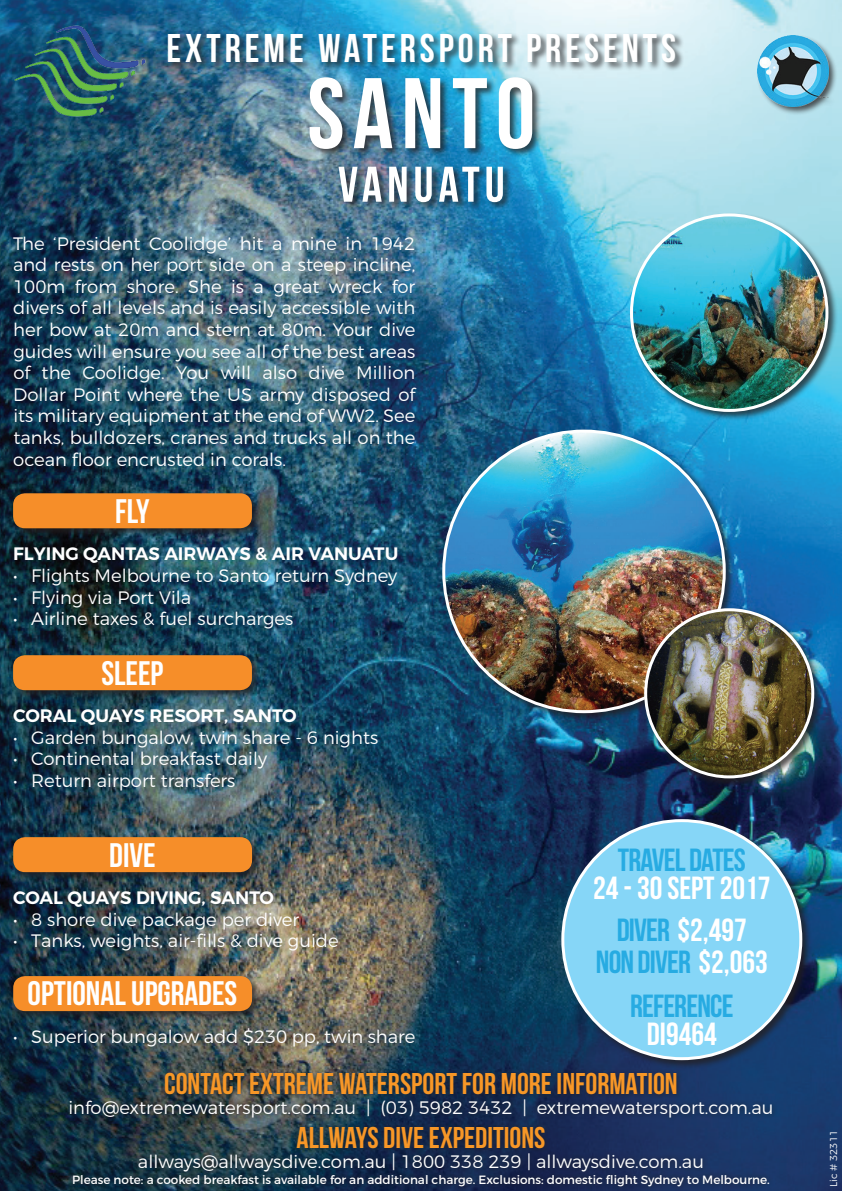
<style>
.page{position:relative;width:842px;height:1191px;background:#fff}
.page>*{position:absolute;margin:0;border:0;box-sizing:border-box;transform-origin:0 0}
.t1{font:100px "Bebas Neue";letter-spacing:.08em;color:#fff}
.t2{font:50px "Bebas Neue";letter-spacing:.1em;color:#fff}
.t3{font:40px "Bebas Neue";letter-spacing:.1em;color:#fff}
.t4{font:34px "Bebas Neue";color:#fff}
.t5{font:32px/32.5px "Bebas Neue";letter-spacing:-.025em;color:#27abe2;text-align:center}
.t6{font:32px "Bebas Neue";color:#fff}
.t7{font:30px "Bebas Neue";color:#f79727}
.t8{font:300 18px/21.6px "Montserrat";color:#fff;text-align:justify}
.t9{font:600 18px "Montserrat";color:#fff}
.t10{font:12px "Montserrat";color:#fff}
.t11{font:300 10px "Montserrat";color:#fff}
.s1{color:#fff}
</style>
<div class="page">
<img style="left:0;top:0;width:842px;height:1191px">
<div style="left:560px;top:817px;width:251px;height:252px;background:#231f20;opacity:.75"></div>
<div style="left:563px;top:820px;width:238px;height:238px;background:#86d6f7;border-radius:50%"></div>
<div style="left:12px;top:653px;width:249px;height:46px;background:#231f20;opacity:.75"></div>
<div style="left:13px;top:655px;width:239px;height:35px;background:#f68e29;border-radius:12px"></div>
<div style="left:12px;top:835px;width:250px;height:46px;background:#231f20;opacity:.75"></div>
<div style="left:13px;top:837px;width:239px;height:35px;background:#f68e29;border-radius:12px"></div>
<div style="left:12px;top:492px;width:249px;height:46px;background:#231f20;opacity:.75"></div>
<div style="left:13px;top:493px;width:239px;height:35px;background:#f68e29;border-radius:12px"></div>
<div style="left:12px;top:974px;width:250px;height:46px;background:#231f20;opacity:.75"></div>
<div style="left:13px;top:976px;width:239px;height:35px;background:#f68e29;border-radius:12px"></div>
<div style="left:441px;top:428px;width:294px;height:294px;background:#231f20;opacity:.75"></div>
<img style="left:444px;top:431px;width:280px;height:280px;border-radius:140px">
<div style="left:643px;top:607px;width:181px;height:181px;background:#231f20;opacity:.75"></div>
<img style="left:646px;top:610px;width:167px;height:167px;border-radius:84px">
<div style="left:628px;top:212px;width:210px;height:209px;background:#231f20;opacity:.75"></div>
<img style="left:631px;top:215px;width:196px;height:195px;border-radius:98px">
<div style="left:756px;top:34px;width:82px;height:82px;background:#231f20;opacity:.75"></div>
<img style="left:757px;top:35px;width:71px;height:71px">
<div style="left:308px;top:76px;width:234px;height:82px;background:#231f20;opacity:.75"></div>
<div style="left:337px;top:165px;width:175px;height:46px;background:#231f20;opacity:.75"></div>
<div style="left:134px;top:1148px;width:574px;height:28px;background:#231f20;opacity:.75"></div>
<div style="left:292px;top:1122px;width:259px;height:31px;background:#231f20;opacity:.75"></div>
<div style="left:65px;top:1094px;width:713px;height:28px;background:#231f20;opacity:.75"></div>
<div style="left:160px;top:1068px;width:522px;height:32px;background:#231f20;opacity:.75"></div>
<div style="left:167px;top:32px;width:517px;height:40px;background:#231f20;opacity:.75"></div>
<div style="left:68px;top:1169px;width:707px;height:22px;background:#231f20;opacity:.75"></div>
<img style="left:13px;top:23px;width:133px;height:95px">
<h3 class="t3" style="left:167px;top:26px;width:511px">EXTREME WATERSPORT PRESENTS</h3>
<h1 class="t1" style="left:307px;top:59px;width:229px">SANTO</h1>
<h2 class="t2" style="left:338px;top:157px;width:168px">VANUATU</h2>
<p class="t8" style="left:13px;top:232px;width:404px">The ‘President Coolidge’ hit a mine in 1942 and rests on her port side on a steep incline, 100m from shore. She is a great wreck for divers of all levels and is easily accessible with her bow at 20m and stern at 80m. Your dive guides will ensure you see all of the best areas of the Coolidge. You will also dive Million Dollar Point where the US army disposed of its military equipment at the end of WW2. See tanks, bulldozers, cranes and trucks all on the ocean floor encrusted in corals.</p>
<h3 class="t4" style="left:115px;top:492px;width:36px">FLY</h3>
<p class="t9" style="left:13px;top:543px;width:387px">FLYING QANTAS AIRWAYS &amp; AIR VANUATU</p>
<p class="t8" style="left:13px;top:564px;width:386px">• Flights Melbourne to Santo return Sydney</p>
<p class="t8" style="left:13px;top:586px;width:180px">• Flying via Port Vila</p>
<p class="t8" style="left:13px;top:607px;width:282px">• Airline taxes &amp; fuel surcharges</p>
<h3 class="t4" style="left:101px;top:654px;width:64px">SLEEP</h3>
<p class="t9" style="left:13px;top:704px;width:285px">CORAL QUAYS RESORT, SANTO</p>
<p class="t8" style="left:13px;top:726px;width:366px">• Garden bungalow, twin share - 6 nights</p>
<p class="t8" style="left:13px;top:748px;width:255px">• Continental breakfast daily</p>
<p class="t8" style="left:13px;top:769px;width:224px">• Return airport transfers</p>
<h3 class="t4" style="left:109px;top:836px;width:48px">DIVE</h3>
<p class="t9" style="left:13px;top:886px;width:262px">COAL QUAYS DIVING, SANTO</p>
<p class="t8" style="left:13px;top:908px;width:287px">• 8 shore dive package per diver</p>
<p class="t8" style="left:13px;top:929px;width:327px">• Tanks, weights, air-fills &amp; dive guide</p>
<h3 class="t4" style="left:28px;top:975px;width:211px">OPTIONAL UPGRADES</h3>
<p class="t8" style="left:13px;top:1025px;width:404px">• Superior bungalow add $230 pp, twin share</p>
<h3 class="t5" style="left:618px;top:843px;width:130px">TRAVEL DATES</h3>
<h3 class="t6" style="left:593px;top:870px;width:179px">24 - 30 SEPT 2017</h3>
<h3 class="t5" style="left:596px;top:913px;width:174px">DIVER <span class="s1">$2,497<br></span>NON DIVER <span class="s1">$2,063</span></h3>
<h3 class="t5" style="left:630px;top:989px;width:105px">REFERENCE</h3>
<h3 class="t6" style="left:647px;top:1016px;width:71px">DI9464</h3>
<h3 class="t7" style="left:164px;top:1067px;width:515px">CONTACT EXTREME WATERSPORT FOR MORE INFORMATION</h3>
<p class="t8" style="left:68px;top:1096px;width:707px">info@extremewatersport.com.au | (03) 5982 3432 | extremewatersport.com.au</p>
<h3 class="t7" style="left:296px;top:1121px;width:250px">ALLWAYS DIVE EXPEDITIONS</h3>
<p class="t8" style="left:138px;top:1150px;width:567px">allways@allwaysdive.com.au | 1800 338 239 | allwaysdive.com.au</p>
<p class="t10" style="left:72px;top:1172px;width:699px">Please note: a cooked breakfast is available for an additional charge. Exclusions: domestic flight Sydney to Melbourne.</p>
<p class="t11" style="left:827px;top:1187px;width:58px;rotate:-90deg">Lic # 32311</p>
</div>
